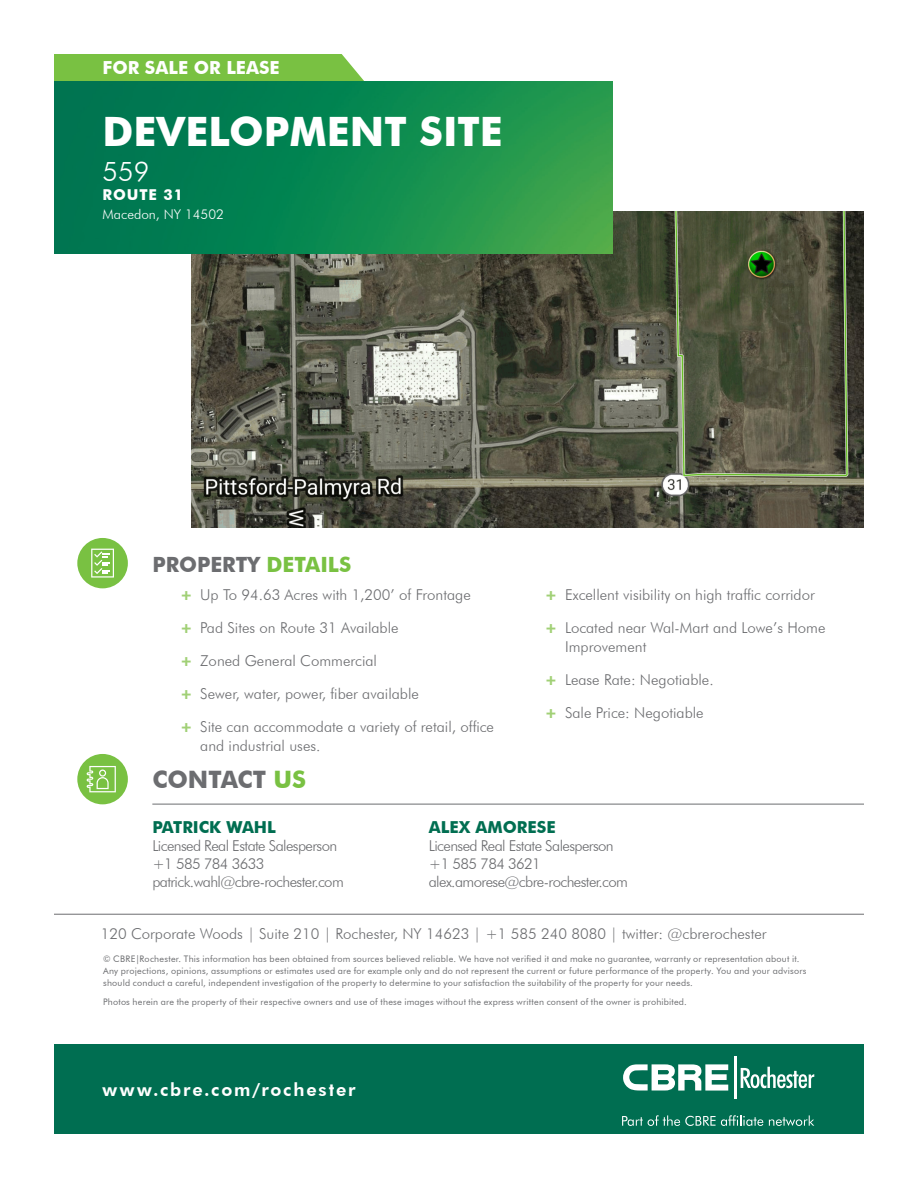
<style>
.page{position:relative;width:918px;height:1188px;background:#fff}
.page>*{position:absolute;margin:0;border:0;box-sizing:border-box;transform-origin:0 0}
.t1{font:700 40.5px "Futura BT";color:#fff}
.t2{font:300 27px "Futura BT";color:#fff}
.Contact_Us{font:700 24px "Futura BT";color:#6c6d70}
.Heading{font:700 21px "Futura BT";color:#6c6d70}
.t3{font:800 18px "Futura BT";letter-spacing:.1em;color:#fff}
.t4{font:700 18px "Futura BT";color:#fff}
.Broker_Name{font:700 16.5px "Futura BT";color:#006e51}
.Broker_Contact_Info{font:300 15px/19.5px "Futura BT";color:#6c6d70}
.Broker_Contact_Info-2{font:300 15px "Futura BT";letter-spacing:-.04em;color:#6c6d70}
.t5{font:700 15px "Futura BT";letter-spacing:.06em;color:#fff}
.t6{font:300 13.5px "Futura BT";color:#fff}
.t7{font:9px/12px "Futura BT";letter-spacing:.025em;color:#6c6d70}
.s1{color:#79c142}
.s2{font-weight:900;color:#a1d076}
</style>
<div class="page">
<img style="left:191px;top:212px;width:673px;height:315px">
<img style="left:54px;top:81px;width:558px;height:173px">
<div style="left:54px;top:54px;width:310px;height:27px;background:#79c142"></div>
<hr style="left:54px;top:914px;width:810px;height:1px;background:#6c6d70">
<div style="left:54px;top:1044px;width:810px;height:90px;background:#006e51"></div>
<hr style="left:152px;top:804px;width:712px;height:1px;background:#6c6d70">
<div style="left:77px;top:754px;width:51px;height:50px;background:#79c142;border-radius:50%"></div>
<svg style="left:87px;top:766px;width:29px;height:26px"></svg>
<div style="left:77px;top:538px;width:51px;height:50px;background:#79c142;border-radius:50%"></div>
<svg style="left:91px;top:549px;width:23px;height:29px"></svg>
<svg style="left:622px;top:1115px;width:141px;height:11px"></svg>
<svg style="left:769px;top:1115px;width:45px;height:11px"></svg>
<svg style="left:741px;top:1067px;width:73px;height:21px"></svg>
<hr style="left:734px;top:1056px;width:2px;height:43px;background:#fff">
<svg style="left:623px;top:1064px;width:105px;height:27px"></svg>
<p class="t4" style="left:103px;top:57px;width:179px">FOR SALE OR LEASE</p>
<p class="t1" style="left:103px;top:107px;width:402px">DEVELOPMENT SITE</p>
<p class="t2" style="left:103px;top:155px;width:48px">559</p>
<p class="t5" style="left:103px;top:186px;width:82px">ROUTE 31</p>
<p class="t6" style="left:103px;top:206px;width:123px">Macedon, NY 14502</p>
<p class="Heading" style="left:152px;top:552px;width:200px">PROPERTY <span class="s1">DETAILS</span></p>
<p class="Broker_Contact_Info" style="left:180px;top:585px;width:292px"><span class="s2">+</span> Up To 94.63 Acres with 1,200’ of Frontage</p>
<p class="Broker_Contact_Info" style="left:180px;top:618px;width:220px"><span class="s2">+</span> Pad Sites on Route 31 Available</p>
<p class="Broker_Contact_Info" style="left:180px;top:651px;width:199px"><span class="s2">+</span> Zoned General Commercial</p>
<p class="Broker_Contact_Info" style="left:180px;top:684px;width:240px"><span class="s2">+</span> Sewer, water, power, fiber available</p>
<p class="Broker_Contact_Info" style="left:200px;top:717px;width:295px;text-indent:-20px"><span class="s2">+</span> Site can accommodate a variety of retail, office and industrial uses.</p>
<p class="Broker_Contact_Info" style="left:545px;top:585px;width:271px"><span class="s2">+</span> Excellent visibility on high traffic corridor</p>
<p class="Broker_Contact_Info" style="left:565px;top:618px;width:262px;text-indent:-20px"><span class="s2">+</span> Located near Wal-Mart and Lowe’s Home<br>Improvement</p>
<p class="Broker_Contact_Info" style="left:545px;top:670px;width:170px"><span class="s2">+</span> Lease Rate: Negotiable.</p>
<p class="Broker_Contact_Info" style="left:545px;top:703px;width:160px"><span class="s2">+</span> Sale Price: Negotiable</p>
<p class="Contact_Us" style="left:152px;top:765px;width:155px">CONTACT <span class="s1">US</span></p>
<p class="Broker_Name" style="left:152px;top:817px;width:125px">PATRICK WAHL</p>
<p class="Broker_Contact_Info-2" style="left:152px;top:836px;width:186px">Licensed Real Estate Salesperson</p>
<p class="Broker_Contact_Info-2" style="left:152px;top:854px;width:114px">+1 585 784 3633</p>
<p class="Broker_Contact_Info-2" style="left:152px;top:872px;width:193px">patrick.wahl@cbre-rochester.com</p>
<p class="Broker_Name" style="left:429px;top:817px;width:129px">ALEX AMORESE</p>
<p class="Broker_Contact_Info-2" style="left:429px;top:836px;width:186px">Licensed Real Estate Salesperson</p>
<p class="Broker_Contact_Info-2" style="left:429px;top:854px;width:114px">+1 585 784 3621</p>
<p class="Broker_Contact_Info-2" style="left:429px;top:872px;width:201px">alex.amorese@cbre-rochester.com</p>
<p class="Broker_Contact_Info" style="left:101px;top:924px;width:667px">120 Corporate Woods | Suite 210 | Rochester, NY 14623 | +1 585 240 8080 | twitter: @cbrerochester</p>
<p class="t7" style="left:103px;top:953px;width:705px">© CBRE|Rochester. This information has been obtained from sources believed reliable. We have not verified it and make no guarantee, warranty or representation about it.<br>Any projections, opinions, assumptions or estimates used are for example only and do not represent the current or future performance of the property. You and your advisors should conduct a careful, independent investigation of the property to determine to your satisfaction the suitability of the property for your needs.</p>
<p class="t7" style="left:103px;top:995px;width:585px">Photos herein are the property of their respective owners and use of these images without the express written consent of the owner is prohibited.</p>
<p class="t3" style="left:103px;top:1079px;width:254px">www.cbre.com/rochester</p>
</div>
